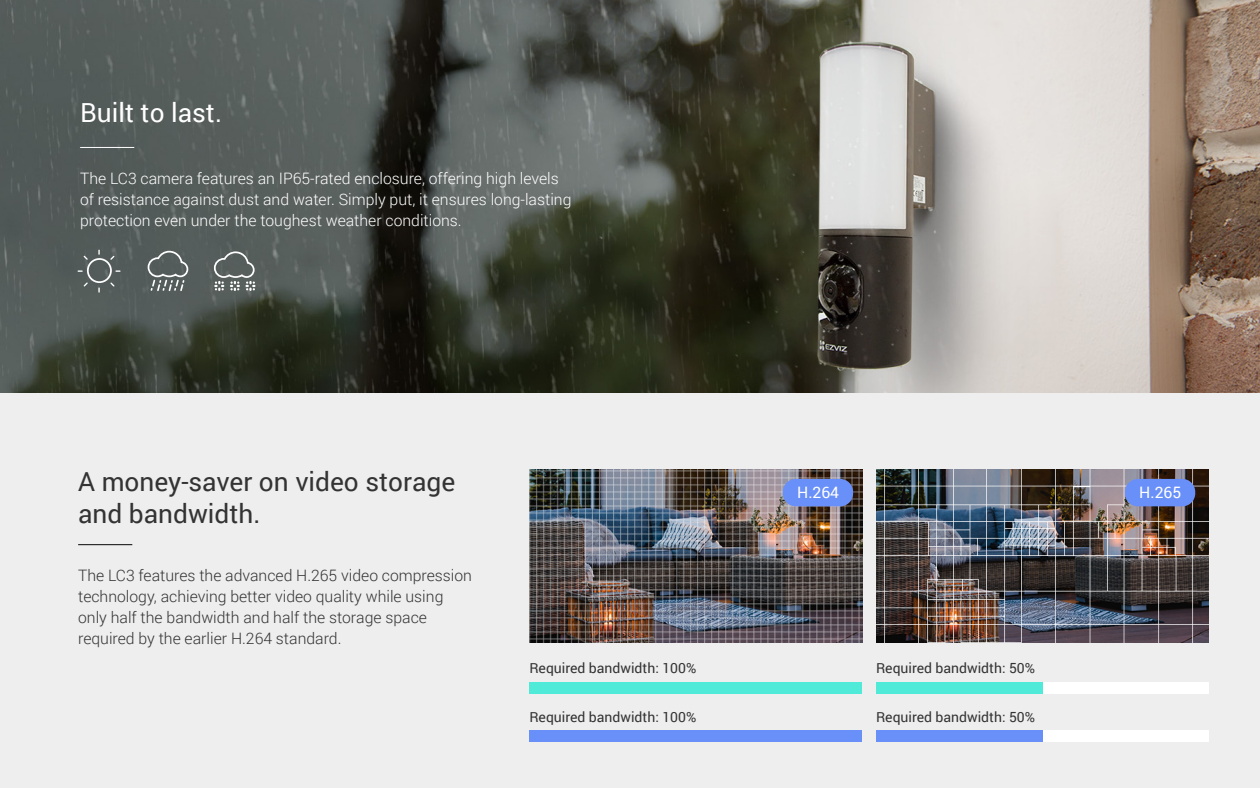
<style>
.page{position:relative;width:1260px;height:788px;background:#fff}
.page>*{position:absolute;margin:0;border:0;box-sizing:border-box;transform-origin:0 0}
.t1{font:26.25px/31.5px "Roboto";color:#333}
.t2{font:26.25px "Roboto";color:#fff}
.t3{font:300 15.75px/21px "Roboto";color:#fff}
.t4{font:300 15.75px/21px "Roboto";color:#333}
.t5{font:15.75px "Roboto";color:#fff}
.t6{font:14px "Roboto";color:#333}
</style>
<div class="page">
<div style="left:0;top:392px;width:1260px;height:396px;background:#eee"></div>
<img style="left:0;top:0;width:1260px;height:392px">
<hr style="left:78px;top:544px;width:54px;height:1px;background:#050505">
<hr style="left:80px;top:147px;width:54px;height:1px;background:#fff">
<img style="left:876px;top:469px;width:333px;height:173px">
<img style="left:529px;top:469px;width:333px;height:173px">
<div style="left:783px;top:479px;width:70px;height:27px;background:#6990f9;border-radius:13px"></div>
<div style="left:1125px;top:479px;width:70px;height:27px;background:#6990f9;border-radius:13px"></div>
<div style="left:529px;top:681px;width:333px;height:12px;background:#50ead8"></div>
<div style="left:529px;top:730px;width:333px;height:11px;background:#6990f9"></div>
<div style="left:876px;top:681px;width:333px;height:12px;background:#fff"></div>
<div style="left:876px;top:730px;width:333px;height:11px;background:#fff"></div>
<div style="left:876px;top:681px;width:166px;height:12px;background:#50ead8"></div>
<div style="left:876px;top:730px;width:166px;height:11px;background:#6990f9"></div>
<svg style="left:147px;top:250px;width:42px;height:41px;background:#6e7675"></svg>
<svg style="left:213px;top:250px;width:43px;height:41px;background:#737a78"></svg>
<svg style="left:78px;top:249px;width:43px;height:43px;background:#636b6a"></svg>
<h1 class="t2" style="left:80px;top:94px;width:143px">Built to last.</h1>
<p class="t3" style="left:80px;top:167px;width:493px">The LC3 camera features an IP65-rated enclosure, offering high levels of resistance against dust and water. Simply put, it ensures long-lasting protection even under the toughest weather conditions.</p>
<h1 class="t1" style="left:78px;top:465px;width:379px">A money-saver on video storage and bandwidth.</h1>
<p class="t4" style="left:78px;top:564px;width:395px">The LC3 features the advanced H.265 video compression technology, achieving better video quality while using only half the bandwidth and half the storage space required by the earlier H.264 standard.</p>
<p class="t6" style="left:529px;top:658px;width:168px">Required bandwidth: 100%</p>
<p class="t6" style="left:529px;top:706px;width:168px">Required bandwidth: 100%</p>
<p class="t5" style="left:797px;top:481px;width:44px">H.264</p>
<p class="t5" style="left:1139px;top:481px;width:44px">H.265</p>
<p class="t6" style="left:876px;top:658px;width:161px">Required bandwidth: 50%</p>
<p class="t6" style="left:876px;top:706px;width:161px">Required bandwidth: 50%</p>
</div>
